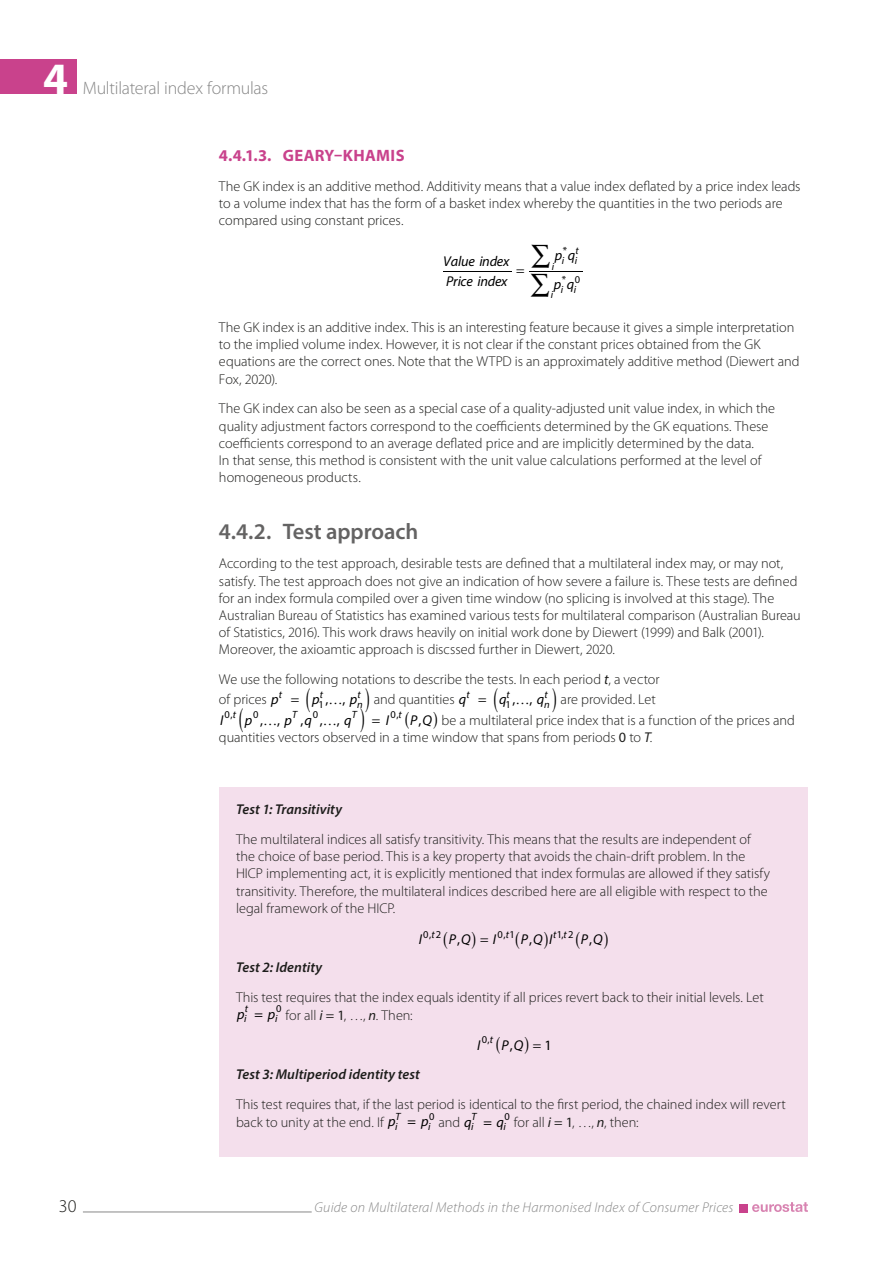
<style>
.page{position:relative;width:893px;height:1263px;background:#fff}
.page>*{position:absolute;margin:0;border:0;box-sizing:border-box;transform-origin:0 0}
.t1{font:700 45px "Myriad Pro";color:#fff}
.t2{font:600 22.5px "Myriad Pro";letter-spacing:-.005em;color:#646363}
.t3{font:300 18px "Myriad Pro";letter-spacing:-.015em;color:#878787}
.t4{font:300 18px "Myriad Pro";color:#1d1d1b}
.t5{font:700 16.5px "Myriad Pro";letter-spacing:.02em;color:#c9428c}
.body{font:300 14.25px/17.1px "Myriad Pro";color:#1d1d1b}
.t6{font:italic 14.25px/20.1px "Myriad Pro";letter-spacing:-.015em;color:#000}
.t7{font:italic 300 14.25px "Myriad Pro";letter-spacing:.015em;color:#878787}
.body-2{font:italic 600 14.25px "Myriad Pro";letter-spacing:.005em;color:#1d1d1b}
.t8{font:14.25px "Myriad Pro";color:#000}
.t9{font:italic 10.5px "Myriad Pro";color:#000}
.t10{font:10.5px "Myriad Pro";color:#000}
.s1{font-weight:400;font-style:italic}
.s2{font-weight:400;font-style:italic;color:#000}
.s3{font-style:normal}
.s4{font-style:italic}
.s5{font-weight:400}
</style>
<div class="page">
<div style="left:0;top:60px;width:77px;height:34px;background:#c9428c"></div>
<hr style="left:83px;top:1211px;width:229px;height:1px;background:#878787">
<svg style="left:752px;top:1202px;width:56px;height:10px"></svg>
<div style="left:739px;top:1204px;width:9px;height:8px;background:#c9428c"></div>
<hr style="left:443px;top:271px;width:69px;height:1px;background:#000">
<hr style="left:529px;top:271px;width:54px;height:1px;background:#000">
<div style="left:219px;top:787px;width:589px;height:370px;background:#f4dfec"></div>
<h1 class="t1" style="left:43px;top:49px;width:26px">4</h1>
<p class="t3" style="left:83px;top:78px;width:187px">Multilateral index formulas</p>
<h3 class="t5" style="left:219px;top:145px;width:187px">4.4.1.3. GEARY–KHAMIS</h3>
<p class="body" style="left:219px;top:178px;width:583px">The GK index is an additive method. Additivity means that a value index deflated by a price index leads to a volume index that has the form of a basket index whereby the quantities in the two periods are compared using constant prices.</p>
<p class="t6" style="left:443px;top:251px;width:68px">Value index<br>Price index</p>
<p class="t6" style="left:554px;top:241px;width:23px;line-height:28.8px">p q p q</p>
<p class="t10" style="left:563px;top:244px;width:6px">*</p>
<p class="t10" style="left:562px;top:273px;width:20px">* 0</p>
<p class="body" style="left:219px;top:319px;width:582px">The GK index is an additive index. This is an interesting feature because it gives a simple interpretation to the implied volume index. However, it is not clear if the constant prices obtained from the GK equations are the correct ones. Note that the WTPD is an approximately additive method (Diewert and Fox, 2020).</p>
<p class="body" style="left:219px;top:400px;width:558px">The GK index can also be seen as a special case of a quality-adjusted unit value index, in which the quality adjustment factors correspond to the coefficients determined by the GK equations. These coefficients correspond to an average deflated price and are implicitly determined by the data.<br>In that sense, this method is consistent with the unit value calculations performed at the level of homogeneous products.</p>
<h2 class="t2" style="left:219px;top:517px;width:201px">4.4.2. Test approach</h2>
<p class="body" style="left:219px;top:555px;width:583px">According to the test approach, desirable tests are defined that a multilateral index may, or may not, satisfy. The test approach does not give an indication of how severe a failure is. These tests are defined for an index formula compiled over a given time window (no splicing is involved at this stage). The Australian Bureau of Statistics has examined various tests for multilateral comparison (Australian Bureau of Statistics, 2016). This work draws heavily on initial work done by Diewert (1999) and Balk (2001).<br>Moreover, the axioamtic approach is discssed further in Diewert, 2020.</p>
<p class="body" style="left:219px;top:669px;width:442px;line-height:20.4px">We use the following notations to describe the tests. In each period <span class="s1">t</span>, a vector of prices <span class="s2">p</span></p>
<p class="t9" style="left:575px;top:244px;width:5px">t</p>
<p class="t9" style="left:562px;top:254px;width:17px">i i</p>
<p class="t9" style="left:552px;top:260px;width:4px">i</p>
<p class="t9" style="left:561px;top:283px;width:17px">i i</p>
<p class="t9" style="left:551px;top:288px;width:4px">i</p>
<p class="t9" style="left:466px;top:687px;width:5px">t</p>
<p class="t9" style="left:507px;top:687px;width:5px">t</p>
<p class="t9" style="left:544px;top:687px;width:5px">t</p>
<p class="t9" style="left:279px;top:688px;width:5px">t</p>
<p class="t9" style="left:320px;top:688px;width:5px">t</p>
<p class="t9" style="left:358px;top:688px;width:5px">t</p>
<p class="t10" style="left:318px;top:698px;width:7px">1</p>
<p class="body" style="left:374px;top:691px;width:94px">and quantities <span class="s2">q</span></p>
<p class="t6" style="left:499px;top:689px;width:47px">q<span class="s3">, ,</span>q</p>
<p class="t10" style="left:505px;top:697px;width:7px">1</p>
<p class="body" style="left:561px;top:691px;width:97px">are provided. Let</p>
<p class="t6" style="left:312px;top:689px;width:47px">p<span class="s3">, ,</span>p</p>
<p class="t9" style="left:544px;top:697px;width:7px">n</p>
<p class="t9" style="left:357px;top:698px;width:7px">n</p>
<p class="t10" style="left:224px;top:708px;width:13px">0,<span class="s4">t</span></p>
<p class="t9" style="left:292px;top:708px;width:6px">T</p>
<p class="t10" style="left:253px;top:708px;width:7px">0</p>
<p class="t10" style="left:313px;top:708px;width:7px">0</p>
<p class="t9" style="left:352px;top:708px;width:6px">T</p>
<p class="t10" style="left:390px;top:708px;width:13px">0,<span class="s4">t</span></p>
<p class="body" style="left:219px;top:712px;width:577px;text-indent:223px">be a multilateral price index that is a function of the prices and quantities vectors observed in a time window that spans from periods <span class="s5">0</span> to <span class="s1">T</span>.</p>
<p class="t8" style="left:300px;top:711px;width:4px">,</p>
<p class="t6" style="left:386px;top:709px;width:5px">I</p>
<p class="t6" style="left:410px;top:709px;width:23px"><span class="s3">,</span>P Q</p>
<p class="t6" style="left:220px;top:709px;width:5px">I</p>
<p class="t6" style="left:245px;top:709px;width:108px">p <span class="s3">, ,</span>p q <span class="s3">, ,</span>q</p>
<p class="body-2" style="left:236px;top:800px;width:108px">Test 1: Transitivity</p>
<p class="body" style="left:236px;top:831px;width:536px">The multilateral indices all satisfy transitivity. This means that the results are independent of the choice of base period. This is a key property that avoids the chain-drift problem. In the HICP implementing act, it is explicitly mentioned that index formulas are allowed if they satisfy transitivity. Therefore, the multilateral indices described here are all eligible with respect to the legal framework of the HICP.</p>
<p class="t6" style="left:419px;top:929px;width:5px">I</p>
<p class="t6" style="left:449px;top:929px;width:23px">P<span class="s3">,</span>Q</p>
<p class="t6" style="left:493px;top:929px;width:5px">I</p>
<p class="t6" style="left:521px;top:929px;width:33px"><span class="s3">,</span>PQI</p>
<p class="t6" style="left:581px;top:929px;width:23px">P<span class="s3">,</span>Q</p>
<p class="t10" style="left:423px;top:927px;width:19px">0,<span class="s4">t</span>2</p>
<p class="t9" style="left:506px;top:927px;width:5px">t</p>
<p class="t10" style="left:497px;top:927px;width:19px">0, 1</p>
<p class="t9" style="left:553px;top:927px;width:15px">t t</p>
<p class="t10" style="left:557px;top:927px;width:18px">1, 2</p>
<p class="body-2" style="left:236px;top:958px;width:88px">Test 2: Identity</p>
<p class="body" style="left:236px;top:989px;width:529px">This test requires that the index equals identity if all prices revert back to their initial levels. Let</p>
<p class="t6" style="left:237px;top:1003px;width:9px">p</p>
<p class="t6" style="left:268px;top:1003px;width:9px">p</p>
<p class="t10" style="left:276px;top:1002px;width:7px">0</p>
<p class="t9" style="left:245px;top:1002px;width:5px">t</p>
<p class="body" style="left:285px;top:1007px;width:129px">for all <span class="s1">i</span> <span class="s5">= 1</span>, …, <span class="s1">n</span>. Then:</p>
<p class="t9" style="left:244px;top:1012px;width:4px">i</p>
<p class="t9" style="left:275px;top:1012px;width:4px">i</p>
<p class="t10" style="left:482px;top:1033px;width:13px">0,<span class="s4">t</span></p>
<p class="t6" style="left:477px;top:1034px;width:5px">I</p>
<p class="t6" style="left:502px;top:1034px;width:23px">P<span class="s3">,</span>Q</p>
<p class="t8" style="left:545px;top:1036px;width:9px">1</p>
<p class="body-2" style="left:236px;top:1065px;width:185px">Test 3: Multiperiod identity test</p>
<p class="body" style="left:236px;top:1096px;width:551px;line-height:17.5px">This test requires that, if the last period is identical to the first period, the chained index will revert back to unity at the end. If <span class="s2">p</span></p>
<p class="t9" style="left:396px;top:1110px;width:6px">T</p>
<p class="t10" style="left:429px;top:1110px;width:7px">0</p>
<p class="t9" style="left:472px;top:1110px;width:6px">T</p>
<p class="t10" style="left:505px;top:1110px;width:7px">0</p>
<p class="body" style="left:514px;top:1114px;width:126px">for all <span class="s1">i</span> <span class="s5">= 1</span>, …, <span class="s1">n</span>, then:</p>
<p class="body" style="left:438px;top:1114px;width:35px">and <span class="s2">q</span></p>
<p class="t6" style="left:496px;top:1111px;width:9px">q</p>
<p class="t6" style="left:421px;top:1111px;width:9px">p</p>
<p class="t9" style="left:395px;top:1120px;width:4px">i</p>
<p class="t9" style="left:428px;top:1120px;width:4px">i</p>
<p class="t9" style="left:471px;top:1120px;width:4px">i</p>
<p class="t9" style="left:504px;top:1120px;width:4px">i</p>
<p class="t4" style="left:59px;top:1196px;width:19px">30</p>
<p class="t7" style="left:315px;top:1200px;width:420px">Guide on Multilateral Methods in the Harmonised Index of Consumer Prices</p>
</div>
